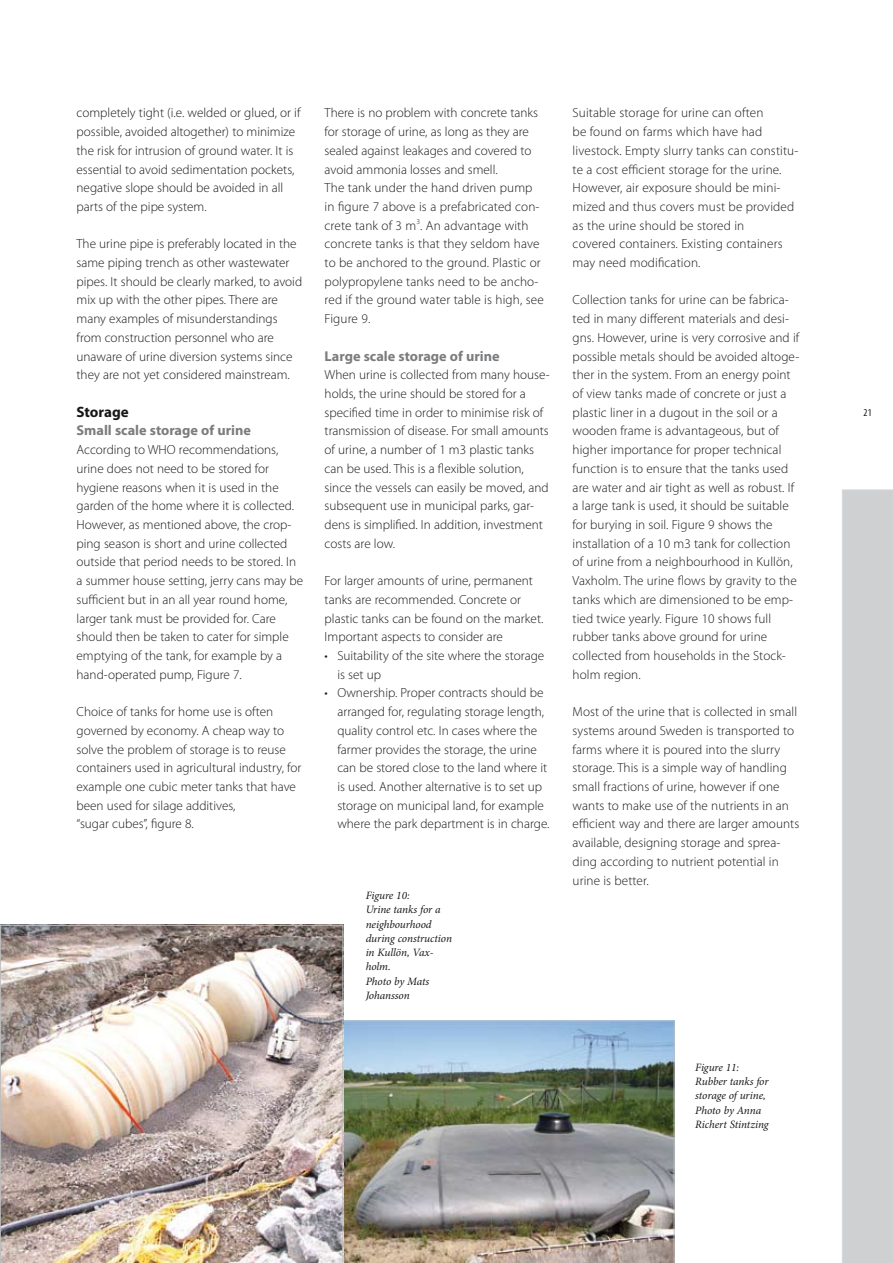
<style>
.page{position:relative;width:893px;height:1263px;background:#fff}
.page>*{position:absolute;margin:0;border:0;box-sizing:border-box;transform-origin:0 0}
.t1{font:700 15px "Myriad Pro";color:#1a171b}
.t2{font:700 14.25px "Myriad Pro";color:#7b7c7e}
.t3{font:300 13.2px/18.8px "Myriad Pro";color:#1a171b}
.t4{font:italic 11.25px/14.2px "Minion Pro";letter-spacing:-.01em;color:#1a171b}
.t5{font:condensed 10.5px "Myriad Pro";color:#1a171b}
</style>
<div class="page">
<div style="left:842px;top:489px;width:51px;height:774px;background:#cfd0d1"></div>
<img style="left:343px;top:1020px;width:331px;height:243px">
<img style="left:0;top:925px;width:343px;height:338px">
<p class="t3" style="left:77px;top:103px;width:225px">completely tight (i.e. welded or glued, or if possible, avoided altogether) to minimize the risk for intrusion of ground water. It is essential to avoid sedimentation pockets, negative slope should be avoided in all parts of the pipe system.</p>
<p class="t3" style="left:77px;top:234px;width:227px">The urine pipe is preferably located in the same piping trench as other wastewater pipes. It should be clearly marked, to avoid mix up with the other pipes. There are many examples of misunderstandings from construction personnel who are unaware of urine diversion systems since they are not yet considered mainstream.</p>
<p class="t1" style="left:77px;top:402px;width:54px">Storage</p>
<p class="t2" style="left:77px;top:421px;width:176px">Small scale storage of urine</p>
<p class="t3" style="left:77px;top:440px;width:228px">According to WHO recommendations, urine does not need to be stored for hygiene reasons when it is used in the garden of the home where it is collected.<br>However, as mentioned above, the crop&shy;ping season is short and urine collected outside that period needs to be stored. In a summer house setting, jerry cans may be sufficient but in an all year round home, larger tank must be provided for. Care should then be taken to cater for simple emptying of the tank, for example by a hand-operated pump, Figure 7.</p>
<p class="t3" style="left:77px;top:702px;width:226px">Choice of tanks for home use is often governed by economy. A cheap way to solve the problem of storage is to reuse containers used in agricultural industry, for example one cubic meter tanks that have been used for silage additives,<br>“sugar cubes”, figure 8.</p>
<p class="t3" style="left:325px;top:103px;width:221px">There is no problem with concrete tanks for storage of urine, as long as they are sealed against leakages and covered to avoid ammonia losses and smell.<br>The tank under the hand driven pump in figure 7 above is a prefabricated con&shy;crete tank of 3 m<sup>3</sup>. An advantage with concrete tanks is that they seldom have to be anchored to the ground. Plastic or polypropylene tanks need to be ancho&shy;red if the ground water table is high, see Figure 9.</p>
<p class="t2" style="left:325px;top:346px;width:177px">Large scale storage of urine</p>
<p class="t3" style="left:325px;top:365px;width:227px">When urine is collected from many house&shy;holds, the urine should be stored for a specified time in order to minimise risk of transmission of disease. For small amounts of urine, a number of 1 m3 plastic tanks can be used. This is a flexible solution, since the vessels can easily be moved, and subsequent use in municipal parks, gar&shy;dens is simplified. In addition, investment costs are low.</p>
<p class="t3" style="left:325px;top:571px;width:220px">For larger amounts of urine, permanent tanks are recommended. Concrete or plastic tanks can be found on the market.<br>Important aspects to consider are</p>
<p class="t3" style="left:337px;top:646px;width:208px;text-indent:-13px">• Suitability of the site where the storage is set up</p>
<p class="t3" style="left:337px;top:683px;width:214px;text-indent:-13px">• Ownership. Proper contracts should be arranged for, regulating storage length, quality control etc. In cases where the farmer provides the storage, the urine can be stored close to the land where it is used. Another alternative is to set up storage on municipal land, for example where the park department is in charge.</p>
<p class="t4" style="left:366px;top:888px;width:88px">Figure 10:<br>Urine tanks for a neighbourhood during construction in Kullön, Vax&shy;holm.<br>Photo by Mats<br>Johansson</p>
<p class="t3" style="left:573px;top:103px;width:227px">Suitable storage for urine can often<br>be found on farms which have had livestock. Empty slurry tanks can constitu&shy;te a cost efficient storage for the urine.<br>However, air exposure should be mini&shy;mized and thus covers must be provided as the urine should be stored in<br>covered containers. Existing containers may need modification.</p>
<p class="t3" style="left:573px;top:291px;width:228px">Collection tanks for urine can be fabrica&shy;ted in many different materials and desi&shy;gns. However, urine is very corrosive and if possible metals should be avoided altoge&shy;ther in the system. From an energy point of view tanks made of concrete or just a plastic liner in a dugout in the soil or a wooden frame is advantageous, but of higher importance for proper technical function is to ensure that the tanks used are water and air tight as well as robust. If a large tank is used, it should be suitable for burying in soil. Figure 9 shows the installation of a 10 m3 tank for collection of urine from a neighbourhood in Kullön, Vaxholm. The urine flows by gravity to the tanks which are dimensioned to be emp&shy;tied twice yearly. Figure 10 shows full rubber tanks above ground for urine collected from households in the Stock&shy;holm region.</p>
<p class="t3" style="left:573px;top:702px;width:228px">Most of the urine that is collected in small systems around Sweden is transported to farms where it is poured into the slurry storage. This is a simple way of handling small fractions of urine, however if one wants to make use of the nutrients in an efficient way and there are larger amounts available, designing storage and sprea&shy;ding according to nutrient potential in urine is better.</p>
<p class="t4" style="left:695px;top:1060px;width:75px">Figure 11:<br>Rubber tanks for storage of urine,<br>Photo by Anna<br>Richert Stintzing</p>
<p class="t5" style="left:864px;top:406px;width:10px">21</p>
</div>
